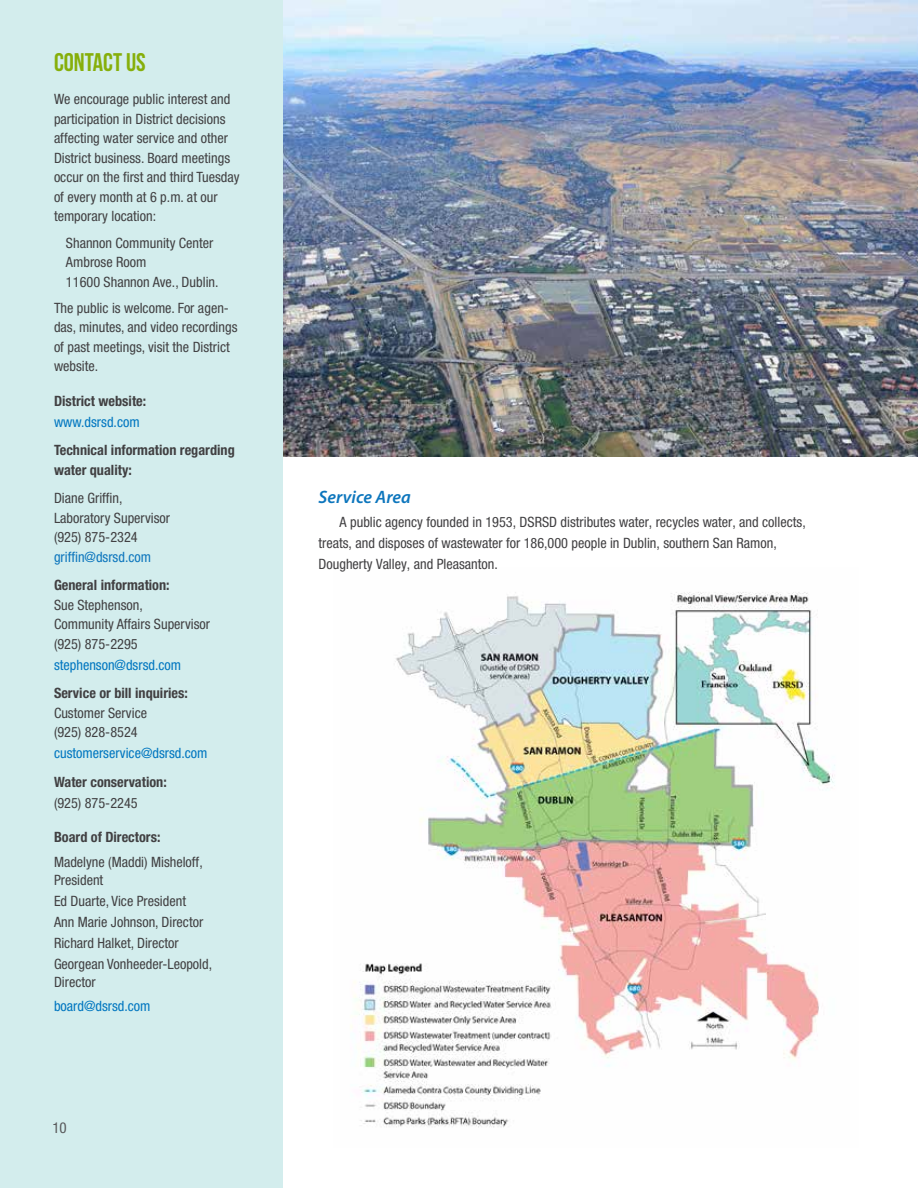
<style>
.page{position:relative;width:918px;height:1188px;background:#fff}
.page>*{position:absolute;margin:0;border:0;box-sizing:border-box;transform-origin:0 0}
.t1{font:700 25.5px "Bebas Neue";color:#86af0a}
.t2{font:italic 600 18px "Myriad Pro";color:#0d76bd}
.t3{font:condensed 15px "Helvetica Neue LT Std";color:#58595b}
.t4{font:condensed 14.25px/19.5px "Helvetica Neue LT Std";color:#414042}
.t5{font:700 condensed 14.25px/19.5px "Helvetica Neue LT Std";color:#414042}
.t6{font:condensed 14.25px "Helvetica Neue LT Std";color:#0076c0}
.t7{font:condensed 14.25px "Helvetica Neue LT Std";color:#0d76bd}
</style>
<div class="page">
<img style="left:351px;top:592px;width:484px;height:536px">
<img style="left:283px;top:0;width:635px;height:456px">
<div style="left:0;top:0;width:283px;height:1188px;background:#d3eded"></div>
<h1 class="t1" style="left:54px;top:49px;width:93px">CONTACT US</h1>
<p class="t4" style="left:54px;top:89px;width:187px">We encourage public interest and participation in District decisions affecting water service and other<br>District business. Board meetings occur on the first and third Tuesday of every month at 6 p.m. at our temporary location:</p>
<p class="t4" style="left:66px;top:233px;width:154px">Shannon Community Center<br>Ambrose Room<br>11600 Shannon Ave., Dublin.</p>
<p class="t4" style="left:54px;top:298px;width:185px">The public is welcome. For agen&shy;das, minutes, and video recordings of past meetings, visit the District website.</p>
<p class="t5" style="left:54px;top:391px;width:94px">District website:</p>
<p class="t6" style="left:54px;top:413px;width:87px">www.dsrsd.com</p>
<p class="t5" style="left:54px;top:440px;width:182px">Technical information regarding water quality:</p>
<p class="t4" style="left:54px;top:488px;width:118px">Diane Griffin,<br>Laboratory Supervisor (925) 875-2324</p>
<p class="t7" style="left:54px;top:548px;width:99px">griffin@dsrsd.com</p>
<p class="t5" style="left:54px;top:575px;width:117px">General information:</p>
<p class="t4" style="left:54px;top:595px;width:158px">Sue Stephenson,<br>Community Affairs Supervisor (925) 875-2295</p>
<p class="t6" style="left:54px;top:656px;width:129px">stephenson@dsrsd.com</p>
<p class="t5" style="left:54px;top:683px;width:135px">Service or bill inquiries:</p>
<p class="t4" style="left:54px;top:703px;width:95px">Customer Service (925) 828-8524</p>
<p class="t6" style="left:54px;top:745px;width:155px">customerservice@dsrsd.com</p>
<p class="t5" style="left:54px;top:772px;width:114px">Water conservation:</p>
<p class="t4" style="left:54px;top:793px;width:85px">(925) 875-2245</p>
<p class="t5" style="left:54px;top:827px;width:108px">Board of Directors:</p>
<p class="t4" style="left:54px;top:853px;width:150px;line-height:18px">Madelyne (Maddi) Misheloff,<br>President</p>
<p class="t4" style="left:54px;top:890px;width:160px;line-height:21px">Ed Duarte, Vice President<br>Ann Marie Johnson, Director<br>Richard Halket, Director<br>Georgean Vonheeder-Leopold,</p>
<p class="t4" style="left:54px;top:972px;width:43px">Director</p>
<p class="t6" style="left:54px;top:998px;width:98px">board@dsrsd.com</p>
<p class="t3" style="left:52px;top:1119px;width:31px">1010</p>
<p class="t2" style="left:319px;top:486px;width:94px">Service Area</p>
<p class="t4" style="left:319px;top:512px;width:489px;line-height:21px;text-indent:21px">A public agency founded in 1953, DSRSD distributes water, recycles water, and collects, treats, and disposes of wastewater for 186,000 people in Dublin, southern San Ramon,<br>Dougherty Valley, and Pleasanton.</p>
</div>
